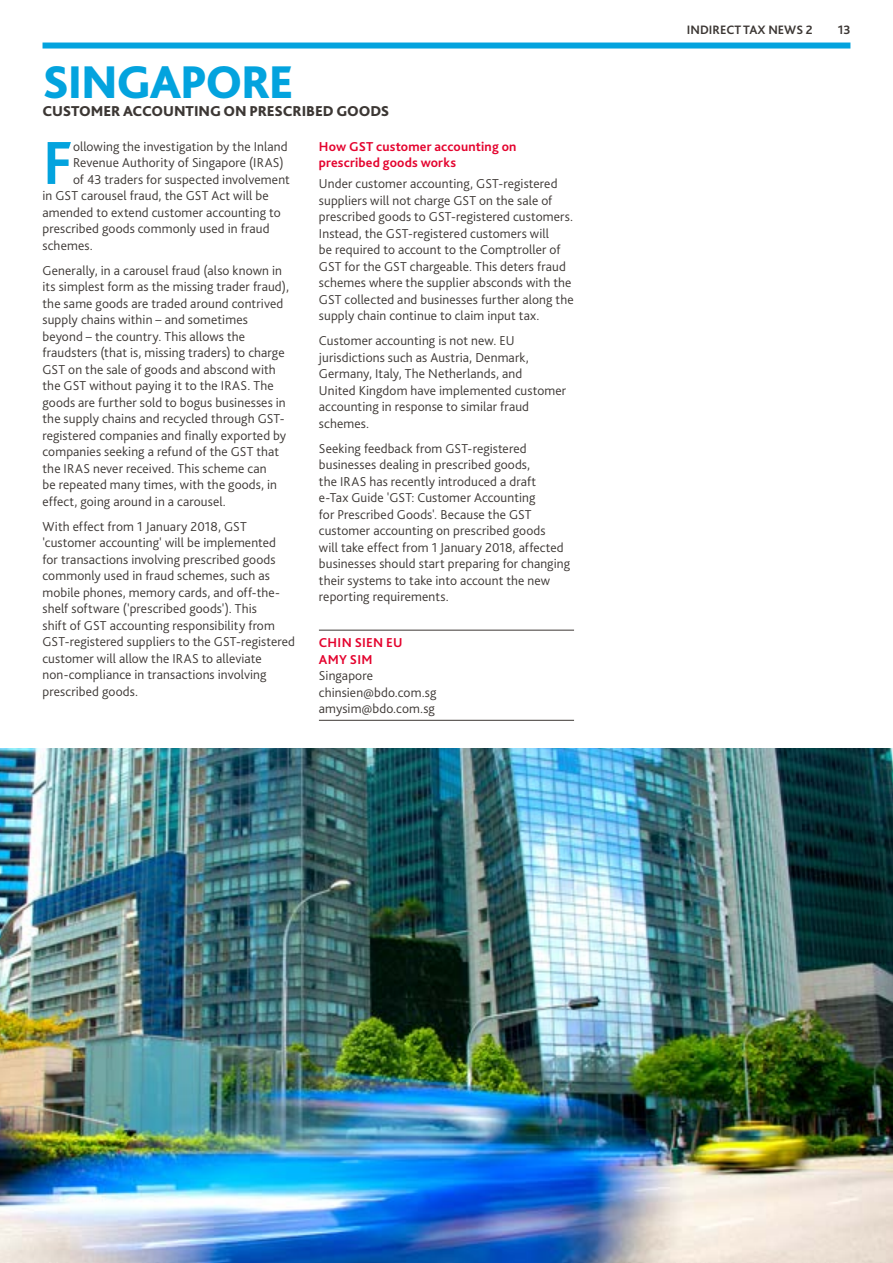
<style>
.page{position:relative;width:893px;height:1263px;background:#fff}
.page>*{position:absolute;margin:0;border:0;box-sizing:border-box;transform-origin:0 0}
.t1{font:700 63.6px "Bliss Pro";color:#03a3de}
.t2{font:800 48px "Bliss Pro";letter-spacing:-.03em;color:#03a3de}
.t3{font:800 15px "Bliss Pro";letter-spacing:-.01em;color:#3c3734}
.t4{font:300 13.5px/16.5px "Bliss Pro";letter-spacing:.01em;color:#3c3734}
.t5{font:700 13.5px/16.5px "Bliss Pro";letter-spacing:.015em;color:#e4032e}
.t6{font:700 12.75px "Bliss Pro";color:#3c3734}
</style>
<div class="page">
<div style="left:43px;top:43px;width:807px;height:6px;background:#03a3de"></div>
<hr style="left:319px;top:630px;width:255px;height:1px;background:#3c3734">
<hr style="left:319px;top:720px;width:255px;height:1px;background:#3c3734">
<img style="left:0;top:748px;width:893px;height:515px">
<h2 class="t2" style="left:43px;top:52px;width:253px">SINGAPORE</h2>
<p class="t3" style="left:43px;top:102px;width:348px">CUSTOMER ACCOUNTING ON PRESCRIBED GOODS</p>
<h1 class="t1" style="left:43px;top:123px;width:32px">F</h1>
<p class="t4" style="left:73px;top:138px;width:216px">ollowing the investigation by the Inland</p>
<p class="t5" style="left:319px;top:138px;width:199px">How GST customer accounting on prescribed goods works</p>
<p class="t4" style="left:319px;top:175px;width:256px">Under customer accounting, GST-registered suppliers will not charge GST on the sale of prescribed goods to GST-registered customers.<br>Instead, the GST-registered customers will<br>be required to account to the Comptroller of GST for the GST chargeable. This deters fraud schemes where the supplier absconds with the GST collected and businesses further along the supply chain continue to claim input tax.</p>
<p class="t4" style="left:319px;top:332px;width:249px">Customer accounting is not new. EU jurisdictions such as Austria, Denmark, Germany, Italy, The Netherlands, and<br>United Kingdom have implemented customer accounting in response to similar fraud schemes.</p>
<p class="t4" style="left:319px;top:440px;width:253px">Seeking feedback from GST-registered businesses dealing in prescribed goods,<br>the IRAS has recently introduced a draft<br>e-Tax Guide 'GST: Customer Accounting<br>for Prescribed Goods'. Because the GST customer accounting on prescribed goods<br>will take effect from 1 January 2018, affected businesses should start preparing for changing their systems to take into account the new reporting requirements.</p>
<p class="t5" style="left:319px;top:634px;width:85px">CHIN SIEN EU<br>AMY SIM</p>
<p class="t4" style="left:319px;top:667px;width:119px">Singapore chinsien@bdo.com.sg amysim@bdo.com.sg</p>
<p class="t4" style="left:73px;top:154px;width:212px">Revenue Authority of Singapore (IRAS)</p>
<p class="t4" style="left:73px;top:171px;width:218px">of 43 traders for suspected involvement</p>
<p class="t4" style="left:43px;top:187px;width:228px">in GST carousel fraud, the GST Act will be</p>
<p class="t4" style="left:43px;top:204px;width:240px">amended to extend customer accounting to</p>
<p class="t4" style="left:43px;top:220px;width:229px">prescribed goods commonly used in fraud</p>
<p class="t4" style="left:43px;top:237px;width:52px">schemes.</p>
<p class="t4" style="left:43px;top:262px;width:248px">Generally, in a carousel fraud (also known in its simplest form as the missing trader fraud), the same goods are traded around contrived supply chains within – and sometimes beyond – the country. This allows the fraudsters (that is, missing traders) to charge GST on the sale of goods and abscond with the GST without paying it to the IRAS. The goods are further sold to bogus businesses in the supply chains and recycled through GST&shy;registered companies and finally exported by companies seeking a refund of the GST that the IRAS never received. This scheme can<br>be repeated many times, with the goods, in effect, going around in a carousel.</p>
<p class="t4" style="left:43px;top:518px;width:254px">With effect from 1 January 2018, GST 'customer accounting' will be implemented<br>for transactions involving prescribed goods commonly used in fraud schemes, such as mobile phones, memory cards, and off-the&shy;shelf software ('prescribed goods'). This<br>shift of GST accounting responsibility from GST-registered suppliers to the GST-registered customer will allow the IRAS to alleviate non-compliance in transactions involving prescribed goods.</p>
<p class="t6" style="left:687px;top:22px;width:127px">INDIRECT TAX NEWS 2</p>
<p class="t6" style="left:838px;top:22px;width:14px">13</p>
</div>
